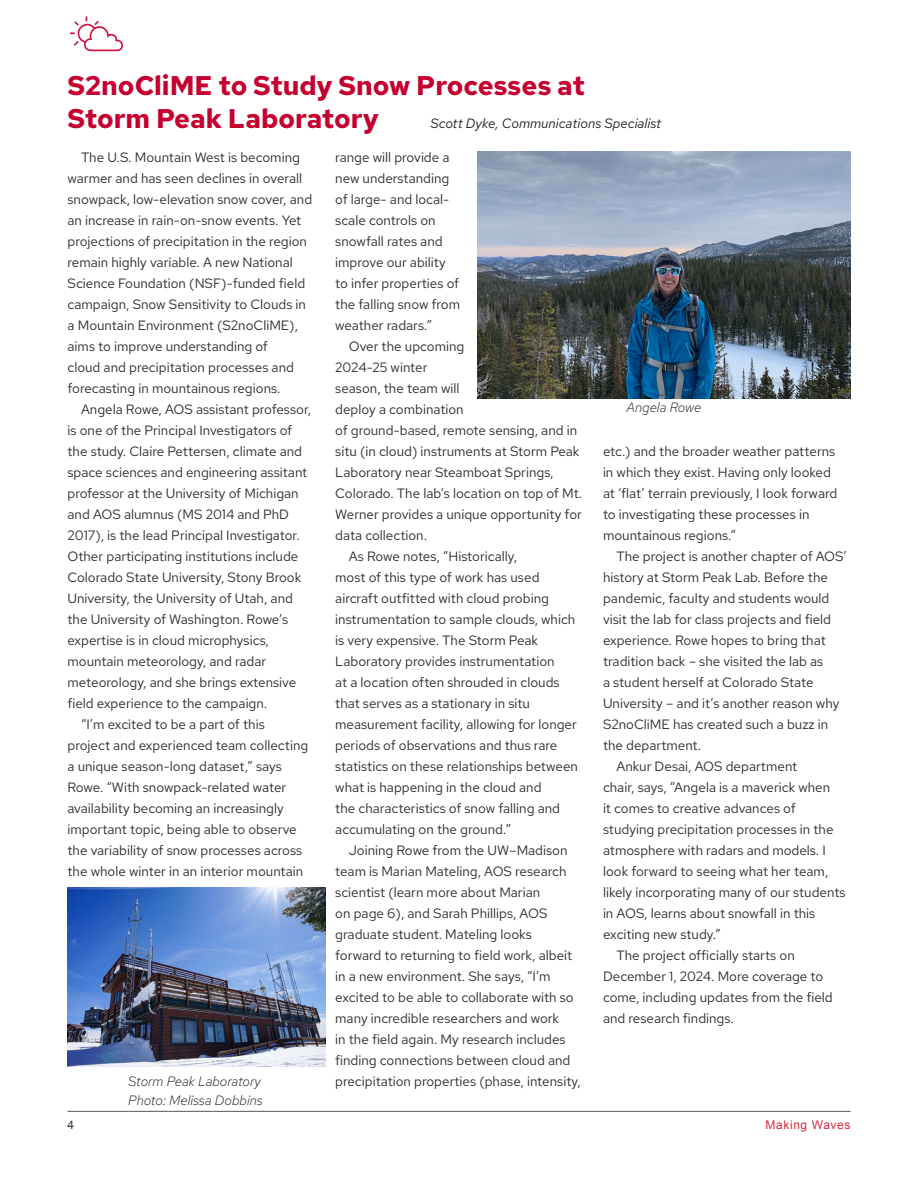
<style>
.page{position:relative;width:918px;height:1188px;background:#fff}
.page>*{position:absolute;margin:0;border:0;box-sizing:border-box;transform-origin:0 0}
.Headline{font:700 27px/33px "Red Hat Text";color:#c5002e}
.BodyText{font:13.5px/21px "Red Hat Text";color:#2e2b2c}
.Headline-2{font:italic 300 13.5px "Red Hat Text";color:#231f20}
.Headline-3{font:italic 13.5px "Red Hat Text";color:#231f20}
.t1{font:12px "Arial";letter-spacing:.05em;color:#ce2e3d}
.t2{font:12px "Arial";color:#383839}
</style>
<div class="page">
<hr style="left:68px;top:1111px;width:782px;height:1px;background:#57585a">
<img style="left:477px;top:151px;width:373px;height:248px">
<img style="left:68px;top:888px;width:257px;height:178px">
<svg style="left:70px;top:16px;width:54px;height:36px"></svg>
<p class="Headline" style="left:68px;top:69px;width:519px">S2noCliME to Study Snow Processes at<br>Storm Peak Laboratory</p>
<p class="Headline-3" style="left:430px;top:114px;width:232px">Scott Dyke, Communications Specialist</p>
<p class="BodyText" style="left:68px;top:147px;width:246px;text-indent:14px">The U.S. Mountain West is becoming warmer and has seen declines in overall snowpack, low-elevation snow cover, and an increase in rain-on-snow events. Yet projections of precipitation in the region remain highly variable. A new National Science Foundation (NSF)-funded field campaign, Snow Sensitivity to Clouds in a Mountain Environment (S2noCliME), aims to improve understanding of<br>cloud and precipitation processes and forecasting in mountainous regions.</p>
<p class="BodyText" style="left:68px;top:399px;width:245px;text-indent:14px">Angela Rowe, AOS assistant professor, is one of the Principal Investigators of the study. Claire Pettersen, climate and space sciences and engineering assitant professor at the University of Michigan and AOS alumnus (MS 2014 and PhD 2017), is the lead Principal Investigator.<br>Other participating institutions include Colorado State University, Stony Brook University, the University of Utah, and the University of Washington. Rowe’s expertise is in cloud microphysics, mountain meteorology, and radar meteorology, and she brings extensive field experience to the campaign.</p>
<p class="BodyText" style="left:68px;top:714px;width:242px;text-indent:14px">“I’m excited to be a part of this project and experienced team collecting a unique season-long dataset,” says Rowe. “With snowpack-related water availability becoming an increasingly important topic, being able to observe the variability of snow processes across the whole winter in an interior mountain</p>
<p class="Headline-2" style="left:128px;top:1073px;width:134px">Storm Peak Laboratory</p>
<p class="Headline-2" style="left:128px;top:1091px;width:136px">Photo: Melissa Dobbins</p>
<p class="BodyText" style="left:335px;top:147px;width:126px">range will provide a new understanding of large- and local&shy;scale controls on snowfall rates and improve our ability to infer properties of the falling snow from weather radars.”</p>
<p class="BodyText" style="left:335px;top:336px;width:248px;text-indent:14px">Over the upcoming<br>2024-25 winter<br>season, the team will<br>deploy a combination<br>of ground-based, remote sensing, and in situ (in cloud) instruments at Storm Peak<br>Laboratory near Steamboat Springs,<br>Colorado. The lab’s location on top of Mt.<br>Werner provides a unique opportunity for data collection.</p>
<p class="BodyText" style="left:335px;top:546px;width:244px;text-indent:14px">As Rowe notes, “Historically,<br>most of this type of work has used aircraft outfitted with cloud probing instrumentation to sample clouds, which is very expensive. The Storm Peak Laboratory provides instrumentation<br>at a location often shrouded in clouds that serves as a stationary in situ measurement facility, allowing for longer periods of observations and thus rare statistics on these relationships between what is happening in the cloud and<br>the characteristics of snow falling and accumulating on the ground.”</p>
<p class="BodyText" style="left:335px;top:840px;width:247px;text-indent:14px">Joining Rowe from the UW–Madison team is Marian Mateling, AOS research scientist (learn more about Marian<br>on page 6), and Sarah Phillips, AOS graduate student. Mateling looks forward to returning to field work, albeit in a new environment. She says, “I’m excited to be able to collaborate with so many incredible researchers and work<br>in the field again. My research includes finding connections between cloud and precipitation properties (phase, intensity,</p>
<p class="Headline-2" style="left:627px;top:399px;width:76px">Angela Rowe</p>
<p class="BodyText" style="left:603px;top:441px;width:236px">etc.) and the broader weather patterns in which they exist. Having only looked at ‘flat’ terrain previously, I look forward to investigating these processes in mountainous regions.”</p>
<p class="BodyText" style="left:603px;top:546px;width:246px;text-indent:14px">The project is another chapter of AOS’ history at Storm Peak Lab. Before the pandemic, faculty and students would visit the lab for class projects and field experience. Rowe hopes to bring that tradition back – she visited the lab as<br>a student herself at Colorado State University – and it’s another reason why S2noCliME has created such a buzz in the department.</p>
<p class="BodyText" style="left:603px;top:756px;width:244px;text-indent:14px">Ankur Desai, AOS department<br>chair, says, “Angela is a maverick when<br>it comes to creative advances of studying precipitation processes in the atmosphere with radars and models. I look forward to seeing what her team, likely incorporating many of our students in AOS, learns about snowfall in this exciting new study.”</p>
<p class="BodyText" style="left:603px;top:945px;width:231px;text-indent:14px">The project officially starts on<br>December 1, 2024. More coverage to come, including updates from the field and research findings.</p>
<p class="t2" style="left:68px;top:1117px;width:8px">4</p>
<p class="t1" style="left:766px;top:1117px;width:86px">Making Waves</p>
</div>
